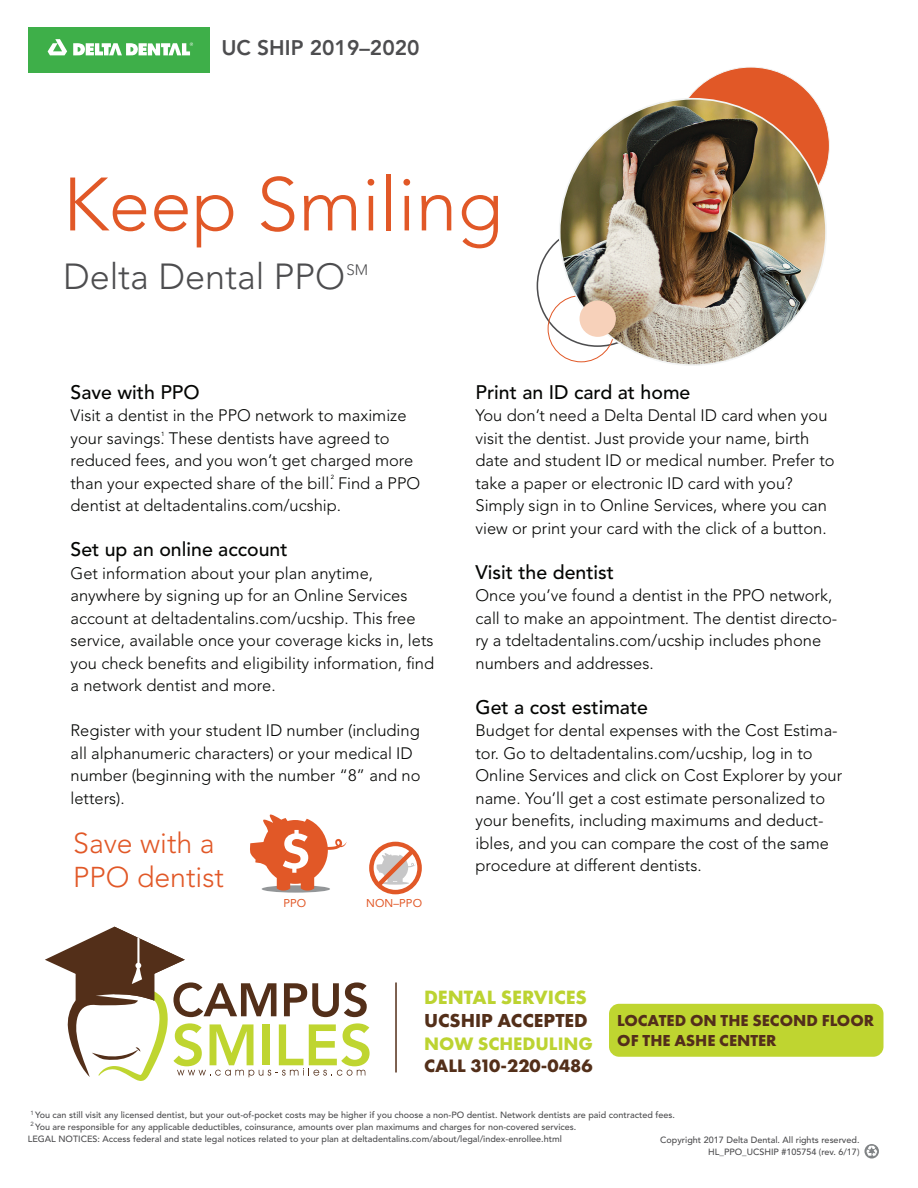
<style>
.page{position:relative;width:918px;height:1188px;background:#fff}
.page>*{position:absolute;margin:0;border:0;box-sizing:border-box;transform-origin:0 0}
.t1{font:300 74.7px "Avenir LT Std";color:#e15827}
.t2{font:300 36px "Avenir LT Std";color:#4d4d4f}
.t3{font:300 28.5px/34.2px "Avenir LT Std";color:#e15827}
.t4{font:800 21px "Avenir LT Std";color:#4d4d4f}
.t5{font:700 19.95px "Futura PT";color:#bcd331}
.t6{font:500 19.5px "Avenir LT Std";color:#040503}
.t7{font:700 19.5px "Futura PT";color:#532f19}
.t8{font:700 18.75px "Futura PT";color:#532f19}
.t9{font:700 18.75px "Futura PT";color:#bcd331}
.t10{font:300 16.5px/22.5px "Avenir LT Std";color:#040503}
.t11{font:700 16.5px/19.8px "Futura PT";color:#532e1b}
.t12{font:300 15px "Avenir LT Std";color:#4d4d4f}
.t13{font:11.25px "Avenir LT Std";letter-spacing:.01em;color:#e15827}
.t14{font:500 9px/12px "Avenir LT Std";color:#4d4d4f;text-align:right}
.t15{font:6px "Avenir LT Std";color:#040503}
.t16{font:6px/11.6px "Avenir LT Std";color:#4d4d4f}
</style>
<div class="page">
<div style="left:609px;top:1004px;width:275px;height:53px;background:#bfd530;border-radius:10px"></div>
<div style="left:28px;top:27px;width:182px;height:45px;background:#3eaf49"></div>
<svg style="left:48px;top:39px;width:19px;height:16px"></svg>
<svg style="left:73px;top:43px;width:120px;height:13px"></svg>
<svg style="left:864px;top:1144px;width:15px;height:15px"></svg>
<svg style="left:262px;top:885px;width:68px;height:8px"></svg>
<svg style="left:250px;top:814px;width:97px;height:77px"></svg>
<svg style="left:372px;top:845px;width:47px;height:46px"></svg>
<div style="left:369px;top:842px;width:53px;height:52px;border:4px solid #e15827;border-radius:50%"></div>
<div style="left:672px;top:67px;width:157px;height:157px;background:#e15827;border-radius:50%"></div>
<img style="left:560px;top:99px;width:266px;height:266px;border-radius:133px">
<div style="left:580px;top:301px;width:36px;height:36px;background:#f7d1ba;border-radius:50%"></div>
<svg style="left:45px;top:927px;width:325px;height:154px"></svg>
<hr style="left:395px;top:982px;width:2px;height:90px;background:#532f19">
<p class="t4" style="left:222px;top:36px;width:200px">UC SHIP 2019–2020</p>
<h1 class="t1" style="left:63px;top:161px;width:441px">Keep Smiling</h1>
<h2 class="t2" style="left:63px;top:255px;width:284px">Delta Dental PPO</h2>
<p class="t12" style="left:346px;top:261px;width:23px">SM</p>
<p class="t6" style="left:70px;top:381px;width:131px">Save with PPO</p>
<p class="t10" style="left:70px;top:404px;width:351px">Visit a dentist in the PPO network to maximize your savings. These dentists have agreed to reduced fees, and you won’t get charged more than your expected share of the bill. Find a PPO dentist at deltadentalins.com/ucship.</p>
<p class="t6" style="left:70px;top:538px;width:219px">Set up an online account</p>
<p class="t10" style="left:70px;top:562px;width:365px">Get information about your plan anytime, anywhere by signing up for an Online Services account at deltadentalins.com/ucship. This free service, available once your coverage kicks in, lets you check benefits and eligibility information, find a network dentist and more.</p>
<p class="t10" style="left:70px;top:719px;width:352px">Register with your student ID number (including all alphanumeric characters) or your medical ID number (beginning with the number “8” and no letters).</p>
<p class="t15" style="left:161px;top:430px;width:5px">1</p>
<p class="t15" style="left:331px;top:474px;width:5px">2</p>
<h3 class="t3" style="left:73px;top:826px;width:152px">Save with a<br>PPO dentist</h3>
<p class="t13" style="left:283px;top:896px;width:25px">PPO</p>
<p class="t13" style="left:366px;top:896px;width:58px">NON–PPO</p>
<p class="t6" style="left:476px;top:381px;width:216px">Print an ID card at home</p>
<p class="t10" style="left:476px;top:404px;width:361px">You don’t need a Delta Dental ID card when you visit the dentist. Just provide your name, birth date and student ID or medical number. Prefer to take a paper or electronic ID card with you?<br>Simply sign in to Online Services, where you can view or print your card with the click of a button.</p>
<p class="t6" style="left:476px;top:561px;width:140px">Visit the dentist</p>
<p class="t10" style="left:476px;top:584px;width:363px">Once you’ve found a dentist in the PPO network, call to make an appointment. The dentist directo&shy;ry a tdeltadentalins.com/ucship includes phone numbers and addresses.</p>
<p class="t6" style="left:476px;top:696px;width:174px">Get a cost estimate</p>
<p class="t10" style="left:476px;top:719px;width:368px">Budget for dental expenses with the Cost Estima&shy;tor. Go to deltadentalins.com/ucship, log in to Online Services and click on Cost Explorer by your name. You’ll get a cost estimate personalized to your benefits, including maximums and deduct&shy;ibles, and you can compare the cost of the same procedure at different dentists.</p>
<p class="t5" style="left:424px;top:984px;width:164px">DENTAL SERVICES</p>
<p class="t7" style="left:424px;top:1008px;width:165px">UCSHIP ACCEPTED</p>
<p class="t9" style="left:424px;top:1031px;width:170px">NOW SCHEDULING</p>
<p class="t8" style="left:424px;top:1054px;width:170px">CALL 310-220-0486</p>
<p class="t14" style="left:35px;top:1109px;width:641px">You can still visit any licensed dentist, but your out-of-pocket costs may be higher if you choose a non-PO dentist. Network dentists are paid contracted fees.</p>
<p class="t14" style="left:35px;top:1121px;width:543px">You are responsible for any applicable deductibles, coinsurance, amounts over plan maximums and charges for non-covered services.</p>
<p class="t14" style="left:28px;top:1133px;width:536px">LEGAL NOTICES: Access federal and state legal notices related to your plan at deltadentalins.com/about/legal/index-enrollee.html</p>
<p class="t14" style="left:660px;top:1134px;width:201px">Copyright 2017 Delta Dental. All rights reserved.<br>HL_PPO_UCSHIP #105754 (rev. 6/17)</p>
<p class="t11" style="left:617px;top:1010px;width:258px">LOCATED ON THE SECOND FLOOR<br>OF THE ASHE CENTER</p>
<p class="t16" style="left:30px;top:1107px;width:5px">1<br>2</p>
</div>
